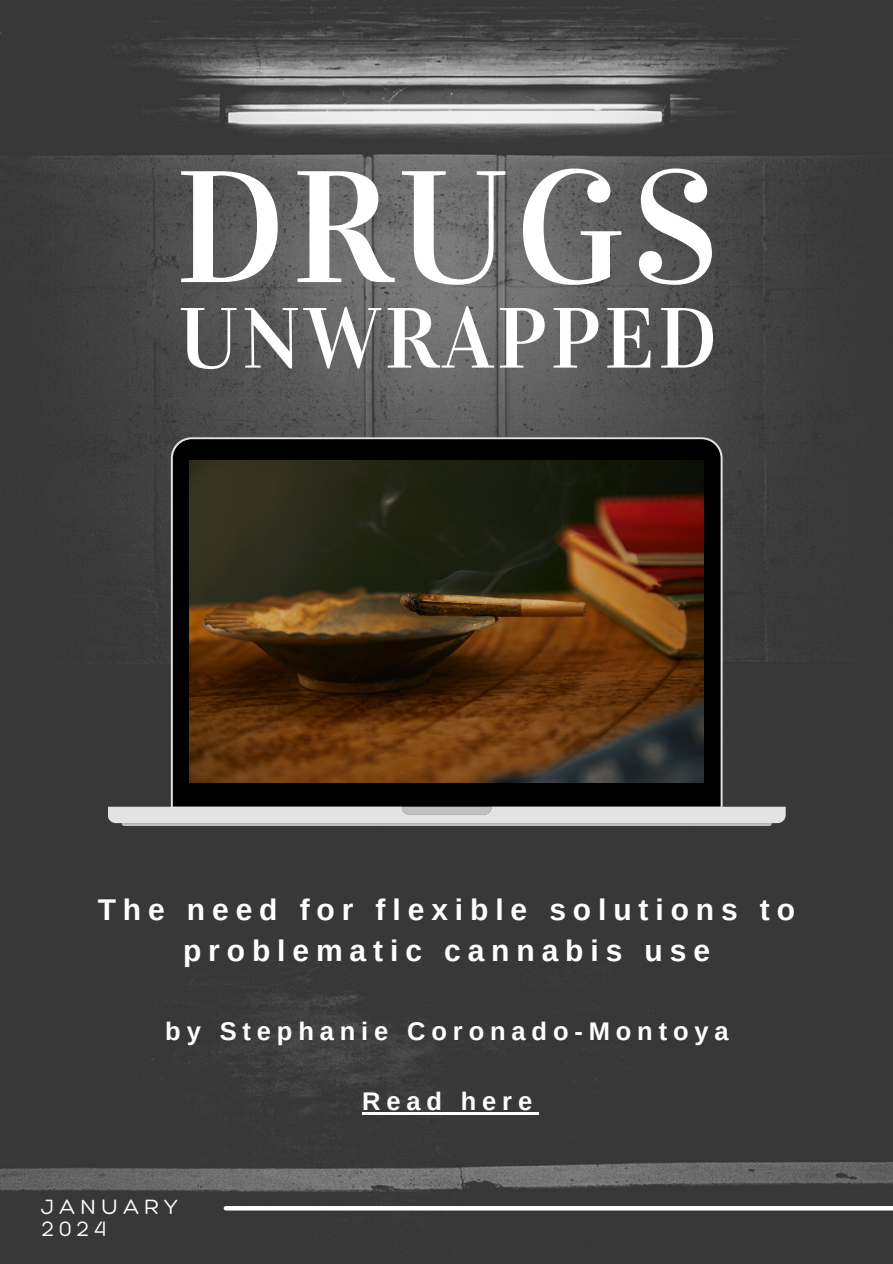
<style>
.page{position:relative;width:893px;height:1264px;background:#fff}
.page>*{position:absolute;margin:0;border:0;box-sizing:border-box;transform-origin:0 0}
.t1{font:159px "Vidaloka";letter-spacing:.04em;color:#fff}
.t2{font:85.5px "Vidaloka";letter-spacing:.04em;color:#fff}
.t3{font:700 30px/41.7px "Arimo";letter-spacing:.23em;color:#fff;text-align:center}
.t4{font:700 25.5px "Arimo";letter-spacing:.23em;color:#fff}
.t5{font:300 22.5px/22.5px "Hero";letter-spacing:.23em;color:#fff}
</style>
<div class="page">
<img style="left:0;top:0;width:892px;height:1263px">
<div style="left:226px;top:1205px;width:666px;height:5px;background:#fff"></div>
<hr style="left:362px;top:1112px;width:176px;height:2px;background:#fff">
<svg style="left:108px;top:437px;width:677px;height:386px;background:#3c3b3b"></svg>
<svg style="left:401px;top:806px;width:90px;height:9px"></svg>
<svg style="left:122px;top:823px;width:649px;height:3px;background:#bbb"></svg>
<img style="left:189px;top:461px;width:514px;height:321px">
<p class="t1" style="left:175px;top:132px;width:543px">DRUGS</p>
<p class="t2" style="left:179px;top:287px;width:540px">UNWRAPPED</p>
<p class="t3" style="left:98px;top:888px;width:698px">The need for flexible solutions to problematic cannabis use</p>
<h2 class="t4" style="left:165px;top:1017px;width:565px">by Stephanie Coronado-Montoya</h2>
<h1 class="t5" style="left:41px;top:1194px;width:138px">JANUARY<br>2024</h1>
<h3 class="t4" style="left:362px;top:1086px;width:172px">Read here</h3>
</div>
